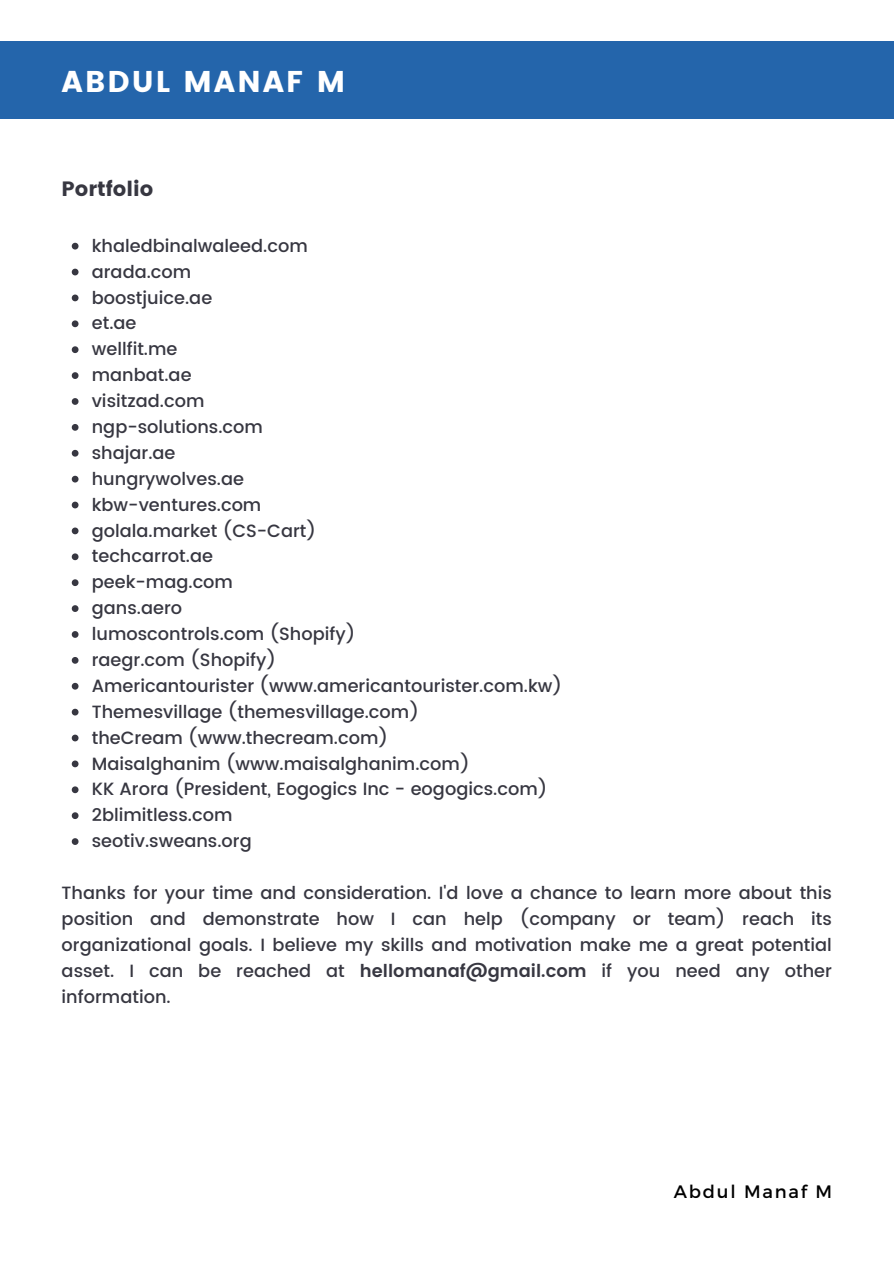
<style>
.page{position:relative;width:894px;height:1264px;background:#fff}
.page>*{position:absolute;margin:0;border:0;box-sizing:border-box;transform-origin:0 0}
.t1{font:30px "Poppins";letter-spacing:.07em;color:#fff}
.t2{font:20.7px "Poppins";color:#373741}
.t3{font:18px "Montserrat";letter-spacing:.1em;color:#000}
.t4{font:500 17.7px/25.8px "Poppins";color:#373741;text-align:justify}
.s1{font-weight:600}
</style>
<div class="page">
<svg style="left:72px;top:243px;width:6px;height:6px"></svg>
<svg style="left:72px;top:269px;width:6px;height:6px"></svg>
<svg style="left:72px;top:294px;width:6px;height:7px"></svg>
<svg style="left:72px;top:320px;width:6px;height:7px"></svg>
<svg style="left:72px;top:346px;width:6px;height:7px"></svg>
<svg style="left:72px;top:372px;width:6px;height:7px"></svg>
<svg style="left:72px;top:398px;width:6px;height:7px"></svg>
<svg style="left:72px;top:424px;width:6px;height:7px"></svg>
<svg style="left:72px;top:450px;width:6px;height:6px"></svg>
<svg style="left:72px;top:476px;width:6px;height:6px"></svg>
<svg style="left:72px;top:501px;width:6px;height:7px"></svg>
<svg style="left:72px;top:527px;width:6px;height:7px"></svg>
<svg style="left:72px;top:553px;width:6px;height:7px"></svg>
<svg style="left:72px;top:579px;width:6px;height:7px"></svg>
<svg style="left:72px;top:605px;width:6px;height:7px"></svg>
<svg style="left:72px;top:631px;width:6px;height:7px"></svg>
<svg style="left:72px;top:657px;width:6px;height:6px"></svg>
<svg style="left:72px;top:683px;width:6px;height:6px"></svg>
<svg style="left:72px;top:708px;width:6px;height:7px"></svg>
<svg style="left:72px;top:734px;width:6px;height:7px"></svg>
<svg style="left:72px;top:760px;width:6px;height:7px"></svg>
<svg style="left:72px;top:786px;width:6px;height:7px"></svg>
<svg style="left:72px;top:812px;width:6px;height:7px"></svg>
<svg style="left:72px;top:838px;width:6px;height:7px"></svg>
<div style="left:0;top:41px;width:893px;height:78px;background:#2465ab"></div>
<p class="t1" style="left:62px;top:64px;width:285px">ABDUL MANAF M</p>
<h2 class="t2" style="left:62px;top:176px;width:93px">Portfolio</h2>
<p class="t4" style="left:92px;top:233px;width:217px">khaledbinalwaleed.com</p>
<p class="t4" style="left:92px;top:259px;width:101px">arada.com</p>
<p class="t4" style="left:92px;top:284px;width:122px">boostjuice.ae</p>
<p class="t4" style="left:92px;top:310px;width:46px">et.ae</p>
<p class="t4" style="left:92px;top:336px;width:87px">wellfit.me</p>
<p class="t4" style="left:92px;top:362px;width:101px">manbat.ae</p>
<p class="t4" style="left:92px;top:388px;width:114px">visitzad.com</p>
<p class="t4" style="left:92px;top:414px;width:173px">ngp-solutions.com</p>
<p class="t4" style="left:92px;top:440px;width:85px">shajar.ae</p>
<p class="t4" style="left:92px;top:466px;width:154px">hungrywolves.ae</p>
<p class="t4" style="left:92px;top:491px;width:171px">kbw-ventures.com</p>
<p class="t4" style="left:92px;top:517px;width:226px">golala.market (CS-Cart)</p>
<p class="t4" style="left:92px;top:543px;width:123px">techcarrot.ae</p>
<p class="t4" style="left:92px;top:569px;width:143px">peek-mag.com</p>
<p class="t4" style="left:92px;top:595px;width:92px">gans.aero</p>
<p class="t4" style="left:92px;top:621px;width:265px">lumoscontrols.com (Shopify)</p>
<p class="t4" style="left:92px;top:647px;width:186px">raegr.com (Shopify)</p>
<p class="t4" style="left:92px;top:673px;width:471px">Americantourister (www.americantourister.com.kw)</p>
<p class="t4" style="left:92px;top:698px;width:328px">Themesvillage (themesvillage.com)</p>
<p class="t4" style="left:92px;top:724px;width:298px">theCream (www.thecream.com)</p>
<p class="t4" style="left:92px;top:750px;width:379px">Maisalghanim (www.maisalghanim.com)</p>
<p class="t4" style="left:92px;top:776px;width:457px">KK Arora (President, Eogogics Inc - eogogics.com)</p>
<p class="t4" style="left:92px;top:802px;width:142px">2blimitless.com</p>
<p class="t4" style="left:92px;top:828px;width:161px">seotiv.sweans.org</p>
<h3 class="t4" style="left:62px;top:880px;width:771px">Thanks for your time and consideration. I'd love a chance to learn more about this position and demonstrate how I can help (company or team) reach its organizational goals. I believe my skills and motivation make me a great potential asset. I can be reached at <span class="s1">hellomanaf@gmail.com</span> if you need any other information.</h3>
<h1 class="t3" style="left:673px;top:1179px;width:160px">Abdul Manaf M</h1>
</div>
